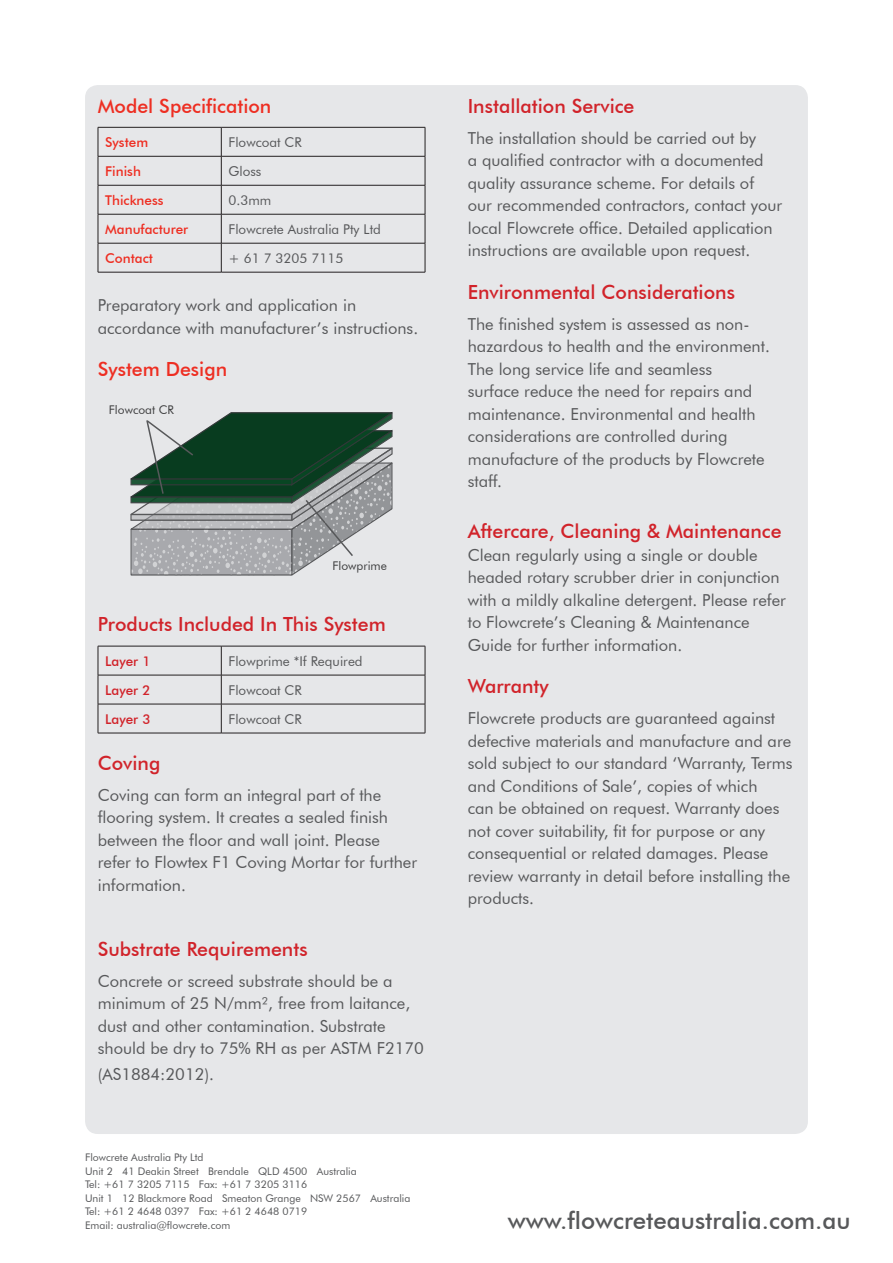
<style>
.page{position:relative;width:893px;height:1263px;background:#fff}
.page>*{position:absolute;margin:0;border:0;box-sizing:border-box;transform-origin:0 0}
.t1{font:500 24px "Futura BT";color:#57585a}
.t2{font:500 19.5px "Futura BT";color:#d1232a}
.t3{font:500 19.5px "Futura BT";color:#ee2e22}
.t4{font:16.5px/22.5px "Futura BT";color:#57585a}
.t5{font:13.5px "Futura BT";color:#57585a}
.t6{font:500 13.5px "Futura BT";color:#ee2e22}
.t7{font:500 13.5px "Futura BT";color:#d1232a}
.t8{font:12px "Futura BT";color:#3e3e3f}
.t9{font:10.5px/13.5px "Futura BT";color:#57585a}
</style>
<div class="page">
<div style="left:85px;top:85px;width:723px;height:1049px;background:#e6e7e9;border-radius:13px"></div>
<hr style="left:98px;top:127px;width:123px;height:1px;background:#231f20">
<hr style="left:221px;top:127px;width:204px;height:1px;background:#231f20">
<hr style="left:98px;top:156px;width:123px;height:1px;background:#231f20">
<hr style="left:221px;top:156px;width:204px;height:1px;background:#231f20">
<hr style="left:98px;top:185px;width:123px;height:1px;background:#231f20">
<hr style="left:221px;top:185px;width:204px;height:1px;background:#231f20">
<hr style="left:98px;top:214px;width:123px;height:1px;background:#231f20">
<hr style="left:221px;top:214px;width:204px;height:1px;background:#231f20">
<hr style="left:98px;top:243px;width:123px;height:1px;background:#231f20">
<svg style="left:98px;top:127px;width:1px;height:145px"></svg>
<hr style="left:221px;top:243px;width:204px;height:1px;background:#231f20">
<svg style="left:221px;top:127px;width:1px;height:145px"></svg>
<svg style="left:425px;top:127px;width:1px;height:145px"></svg>
<hr style="left:98px;top:272px;width:123px;height:1px;background:#231f20">
<hr style="left:221px;top:272px;width:204px;height:1px;background:#231f20">
<hr style="left:98px;top:646px;width:123px;height:1px;background:#231f20">
<hr style="left:221px;top:646px;width:204px;height:1px;background:#231f20">
<hr style="left:98px;top:675px;width:123px;height:1px;background:#231f20">
<hr style="left:221px;top:675px;width:204px;height:1px;background:#231f20">
<hr style="left:98px;top:704px;width:123px;height:1px;background:#231f20">
<svg style="left:98px;top:646px;width:1px;height:87px"></svg>
<hr style="left:221px;top:704px;width:204px;height:1px;background:#231f20">
<svg style="left:221px;top:646px;width:1px;height:87px"></svg>
<svg style="left:425px;top:646px;width:1px;height:87px"></svg>
<hr style="left:98px;top:733px;width:123px;height:1px;background:#231f20">
<hr style="left:221px;top:733px;width:204px;height:1px;background:#231f20">
<svg style="left:131px;top:412px;width:261px;height:164px"></svg>
<p class="t3" style="left:98px;top:94px;width:175px">Model Specification</p>
<p class="t6" style="left:105px;top:134px;width:44px">System</p>
<p class="t5" style="left:229px;top:134px;width:75px">Flowcoat CR</p>
<p class="t6" style="left:105px;top:163px;width:37px">Finish</p>
<p class="t5" style="left:229px;top:163px;width:34px">Gloss</p>
<p class="t6" style="left:105px;top:192px;width:60px">Thickness</p>
<p class="t5" style="left:229px;top:192px;width:44px">0.3mm</p>
<p class="t6" style="left:105px;top:221px;width:84px">Manufacturer</p>
<p class="t5" style="left:229px;top:221px;width:154px">Flowcrete Australia Pty Ltd</p>
<p class="t6" style="left:105px;top:250px;width:49px">Contact</p>
<p class="t5" style="left:229px;top:250px;width:116px">+ 61 7 3205 7115</p>
<p class="t4" style="left:98px;top:294px;width:322px">Preparatory work and application in accordance with manufacturer’s instructions.</p>
<p class="t3" style="left:98px;top:358px;width:131px">System Design</p>
<p class="t8" style="left:109px;top:403px;width:66px">Flowcoat CR</p>
<p class="t8" style="left:332px;top:558px;width:56px">Flowprime</p>
<p class="t2" style="left:98px;top:613px;width:289px">Products Included In This System</p>
<p class="t7" style="left:105px;top:653px;width:47px">Layer 1</p>
<p class="t5" style="left:229px;top:653px;width:136px">Flowprime *If Required</p>
<p class="t7" style="left:105px;top:682px;width:47px">Layer 2</p>
<p class="t5" style="left:229px;top:682px;width:75px">Flowcoat CR</p>
<p class="t7" style="left:105px;top:711px;width:47px">Layer 3</p>
<p class="t5" style="left:229px;top:711px;width:75px">Flowcoat CR</p>
<p class="t2" style="left:98px;top:751px;width:64px">Coving</p>
<p class="t4" style="left:98px;top:783px;width:321px">Coving can form an integral part of the flooring system. It creates a sealed finish between the floor and wall joint. Please refer to Flowtex F1 Coving Mortar for further information.</p>
<p class="t2" style="left:98px;top:937px;width:211px">Substrate Requirements</p>
<p class="t4" style="left:98px;top:969px;width:328px">Concrete or screed substrate should be a minimum of 25 N/mm², free from laitance, dust and other contamination. Substrate should be dry to 75% RH as per ASTM F2170</p>
<p class="t4" style="left:98px;top:1062px;width:118px">(AS1884:2012).</p>
<p class="t9" style="left:85px;top:1151px;width:327px">Flowcrete Australia Pty Ltd<br>Unit 2 41 Deakin Street Brendale QLD 4500 Australia<br>Tel: +61 7 3205 7115 Fax: +61 7 3205 3116<br>Unit 1 12 Blackmore Road Smeaton Grange NSW 2567 Australia Tel: +61 2 4648 0397 Fax: +61 2 4648 0719<br>Email: australia@flowcrete.com</p>
<p class="t2" style="left:468px;top:94px;width:168px">Installation Service</p>
<p class="t4" style="left:468px;top:126px;width:316px">The installation should be carried out by<br>a qualified contractor with a documented quality assurance scheme. For details of our recommended contractors, contact your local Flowcrete office. Detailed application instructions are available upon request.</p>
<p class="t2" style="left:468px;top:280px;width:269px">Environmental Considerations</p>
<p class="t4" style="left:468px;top:312px;width:304px">The finished system is assessed as non&shy;hazardous to health and the environment.<br>The long service life and seamless<br>surface reduce the need for repairs and maintenance. Environmental and health considerations are controlled during manufacture of the products by Flowcrete staff.</p>
<p class="t2" style="left:468px;top:519px;width:315px">Aftercare, Cleaning &amp; Maintenance</p>
<p class="t4" style="left:468px;top:543px;width:320px">Clean regularly using a single or double headed rotary scrubber drier in conjunction with a mildly alkaline detergent. Please refer to Flowcrete’s Cleaning &amp; Maintenance Guide for further information.</p>
<p class="t2" style="left:468px;top:674px;width:82px">Warranty</p>
<p class="t4" style="left:468px;top:707px;width:326px">Flowcrete products are guaranteed against defective materials and manufacture and are sold subject to our standard ‘Warranty, Terms and Conditions of Sale’, copies of which<br>can be obtained on request. Warranty does not cover suitability, fit for purpose or any consequential or related damages. Please review warranty in detail before installing the products.</p>
<h1 class="t1" style="left:508px;top:1206px;width:344px">www.flowcreteaustralia.com.au</h1>
</div>
